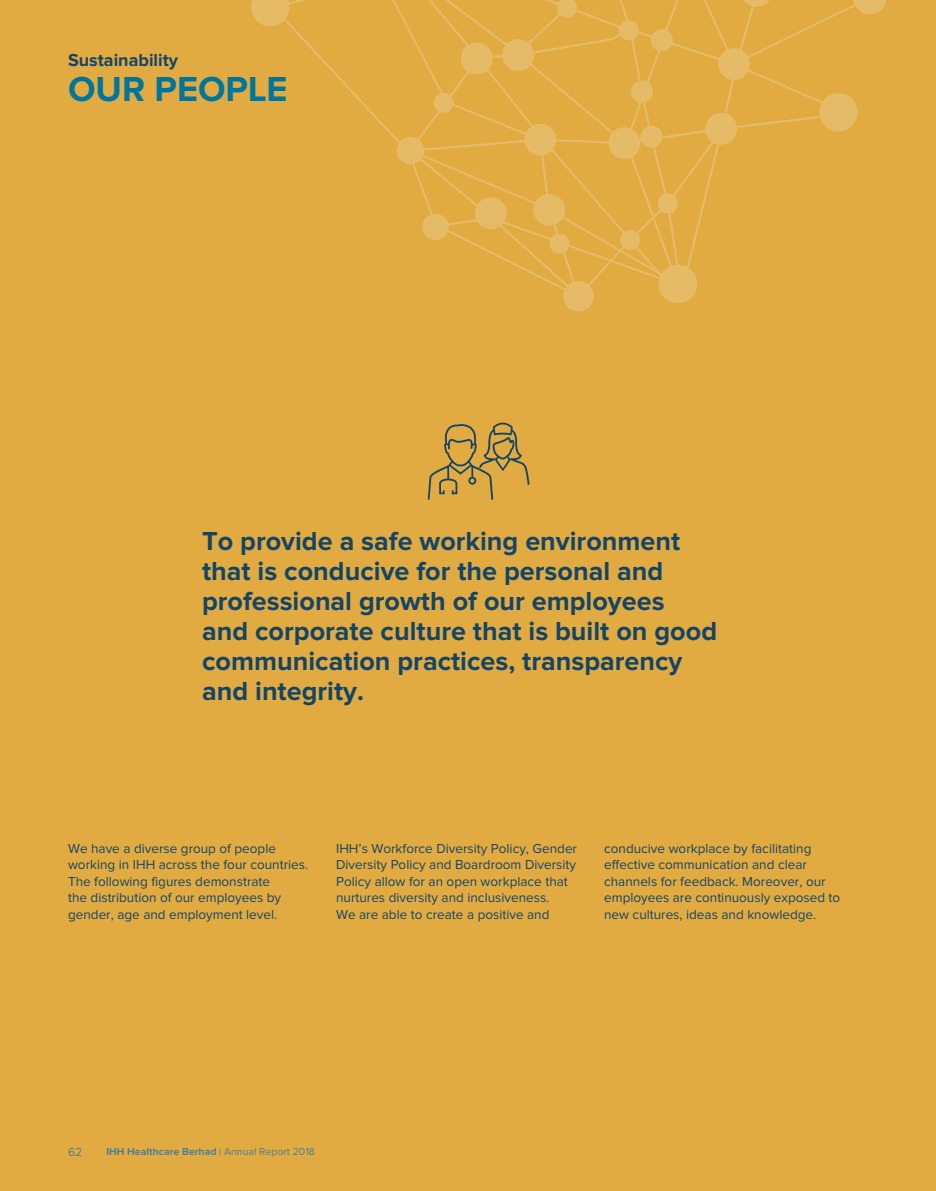
<style>
.page{position:relative;width:936px;height:1191px;background:#fff}
.page>*{position:absolute;margin:0;border:0;box-sizing:border-box;transform-origin:0 0}
.t1{font:700 36px "Proxima Nova";color:#00769d}
.t2{font:700 27px/30px "Proxima Nova";color:#154566}
.t3{font:700 18px "Proxima Nova";color:#154566}
.t4{font:13.5px/16.5px "Proxima Nova";color:#154566}
.t5{font:12px "Proxima Nova";color:#4b8193}
.t6{font:700 10.5px "Proxima Nova";color:#4b8193}
.s1{font-weight:400}
</style>
<div class="page">
<div style="left:0;top:0;width:935px;height:1191px;background:#e1ab42"></div>
<svg style="left:666px;top:299px;width:24px;height:5px"></svg>
<svg style="left:563px;top:299px;width:31px;height:13px"></svg>
<svg style="left:251px;top:0;width:446px;height:299px"></svg>
<svg style="left:382px;top:0;width:333px;height:284px"></svg>
<svg style="left:432px;top:0;width:454px;height:161px"></svg>
<svg style="left:427px;top:422px;width:102px;height:78px"></svg>
<h3 class="t3" style="left:68px;top:52px;width:111px">Sustainability</h3>
<h1 class="t1" style="left:68px;top:72px;width:221px">OUR PEOPLE</h1>
<h2 class="t2" style="left:202px;top:527px;width:516px">To provide a safe working environment that is conducive for the personal and professional growth of our employees and corporate culture that is built on good communication practices, transparency and integrity.</h2>
<p class="t4" style="left:68px;top:840px;width:241px">We have a diverse group of people working in IHH across the four countries.<br>The following figures demonstrate<br>the distribution of our employees by gender, age and employment level.</p>
<p class="t4" style="left:336px;top:840px;width:242px">IHH’s Workforce Diversity Policy, Gender Diversity Policy and Boardroom Diversity Policy allow for an open workplace that nurtures diversity and inclusiveness.<br>We are able to create a positive and</p>
<p class="t4" style="left:604px;top:840px;width:238px">conducive workplace by facilitating effective communication and clear channels for feedback. Moreover, our employees are continuously exposed to new cultures, ideas and knowledge.</p>
<p class="t5" style="left:68px;top:1147px;width:16px">62</p>
<p class="t6" style="left:106px;top:1147px;width:210px">IHH Healthcare Berhad <span class="s1">| Annual Report 2018</span></p>
</div>
